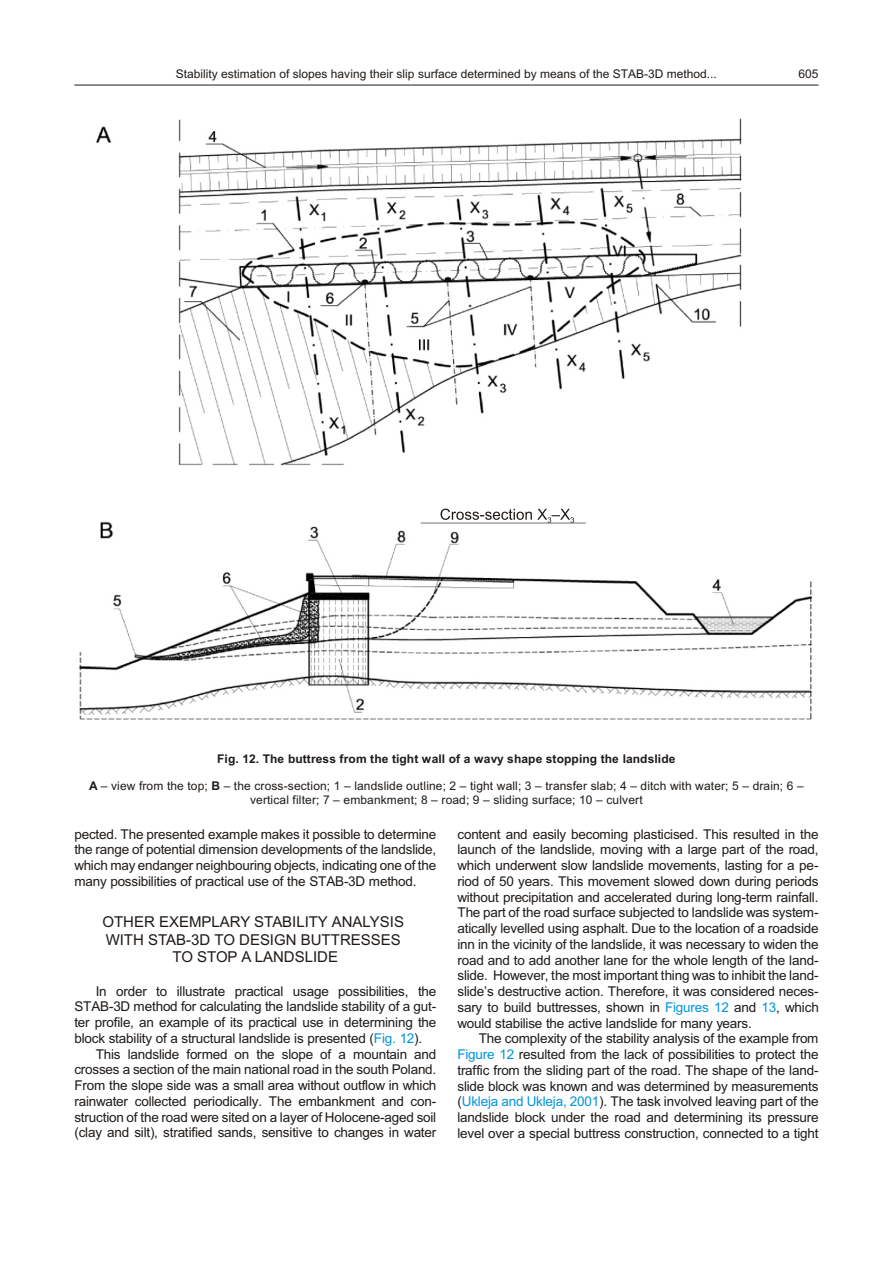
<style>
.page{position:relative;width:894px;height:1263px;background:#fff}
.page>*{position:absolute;margin:0;border:0;box-sizing:border-box;transform-origin:0 0}
.t1{font:15px/17.5px "Arial";color:#1f1a17;text-align:center}
.t2{font:13.5px/15.8px "Arial";letter-spacing:-.015em;color:#1f1a17;text-align:justify}
.t3{font:12px/14px "Arial";letter-spacing:.01em;color:#1f1a17;text-align:center}
.t4{font:700 12px "Arial";letter-spacing:.01em;color:#1f1a17}
.s1{font-weight:700}
.s2{color:#0094de}
</style>
<div class="page">
<hr style="left:74px;top:85px;width:745px;height:1px;background:#1f1a17">
<img style="left:79px;top:118px;width:734px;height:602px">
<svg style="left:441px;top:509px;width:133px;height:14px"></svg>
<p class="t3" style="left:176px;top:68px;width:542px">Stability estimation of slopes having their slip surface determined by means of the STAB-3D method...</p>
<p class="t3" style="left:799px;top:68px;width:22px">605</p>
<p class="t4" style="left:217px;top:754px;width:460px">Fig. 12. The buttress from the tight wall of a wavy shape stopping the landslide</p>
<p class="t3" style="left:89px;top:780px;width:716px"><span class="s1">A</span> – view from the top; <span class="s1">B</span> – the cross-section; 1 – landslide outline; 2 – tight wall; 3 – trans fer slab; 4 – ditch with water; 5 – drain; 6 – ver ti cal filter; 7 – embankment; 8 – road; 9 – slid ing surface; 10 – culvert</p>
<p class="t2" style="left:74px;top:827px;width:363px">pected. The pre sented ex am ple makes it pos si ble to de ter mine the range of po ten tial di men sion de vel op ments of the land slide, which may en dan ger neigh bour ing ob jects, in di cat ing one of the many pos si bil i ties of prac ti cal use of the STAB-3D method.</p>
<p class="t1" style="left:102px;top:915px;width:303px">OTHER EXEMPLARY STABILITY ANALYSIS<br>WITH STAB-3D TO DESIGN BUTTRESSES<br>TO STOP A LANDSLIDE</p>
<p class="t2" style="left:74px;top:984px;width:363px;text-indent:21px">In or der to il lus trate prac ti cal us age pos si bil i ties, the STAB-3D method for cal cu lat ing the land slide sta bil ity of a gut - ter pro file, an ex am ple of its prac ti cal use in de ter min ing the block sta bil ity of a structural land slide is pre sented (<span class="s2">Fig. 12</span>).</p>
<p class="t2" style="left:74px;top:1047px;width:363px;text-indent:21px">This land slide formed on the slope of a moun tain and crosses a sec tion of the main na tional road in the south Po land.<br>From the slope side was a small area with out out flow in which rain wa ter col lected pe ri od i cally. The em bank ment and con - struction of the road were sited on a layer of Ho lo cene-aged soil (clay and silt), strati fied sands, sen si tive to changes in wa ter</p>
<p class="t2" style="left:457px;top:827px;width:363px">con tent and eas ily be com ing plasticised. This re sulted in the launch of the land slide, mov ing with a large part of the road, which un der went slow land slide move ments, last ing for a pe - riod of 50 years. This move ment slowed down dur ing pe ri ods with out pre cip i ta tion and ac cel er ated dur ing long-term rain fall.<br>The part of the road surface sub jected to land slide was sys tem - at i cally lev elled us ing as phalt. Due to the lo ca tion of a road side inn in the vi cin ity of the land slide, it was nec es sary to widen the road and to add an other lane for the whole length of the land - slide. How ever, the most impor tant thing was to in hibit the land - slide’s de structive ac tion. There fore, it was con sid ered nec es - sary to build but tresses, shown in <span class="s2">Fig ures 12</span> and <span class="s2">13</span>, which would sta bi lise the active land slide for many years.</p>
<p class="t2" style="left:457px;top:1032px;width:363px;text-indent:21px">The com plex ity of the sta bil ity anal y sis of the ex am ple from <span class="s2">Fig ure 12</span> re sulted from the lack of possi bil i ties to pro tect the traffic from the slid ing part of the road. The shape of the land - slide block was known and was de ter mined by mea sure ments (<span class="s2">Ukleja and Ukleja, 2001</span>). The task in volved leav ing part of the land slide block un der the road and de ter min ing its pres sure level over a spe cial but tress con struction, con nected to a tight</p>
</div>
